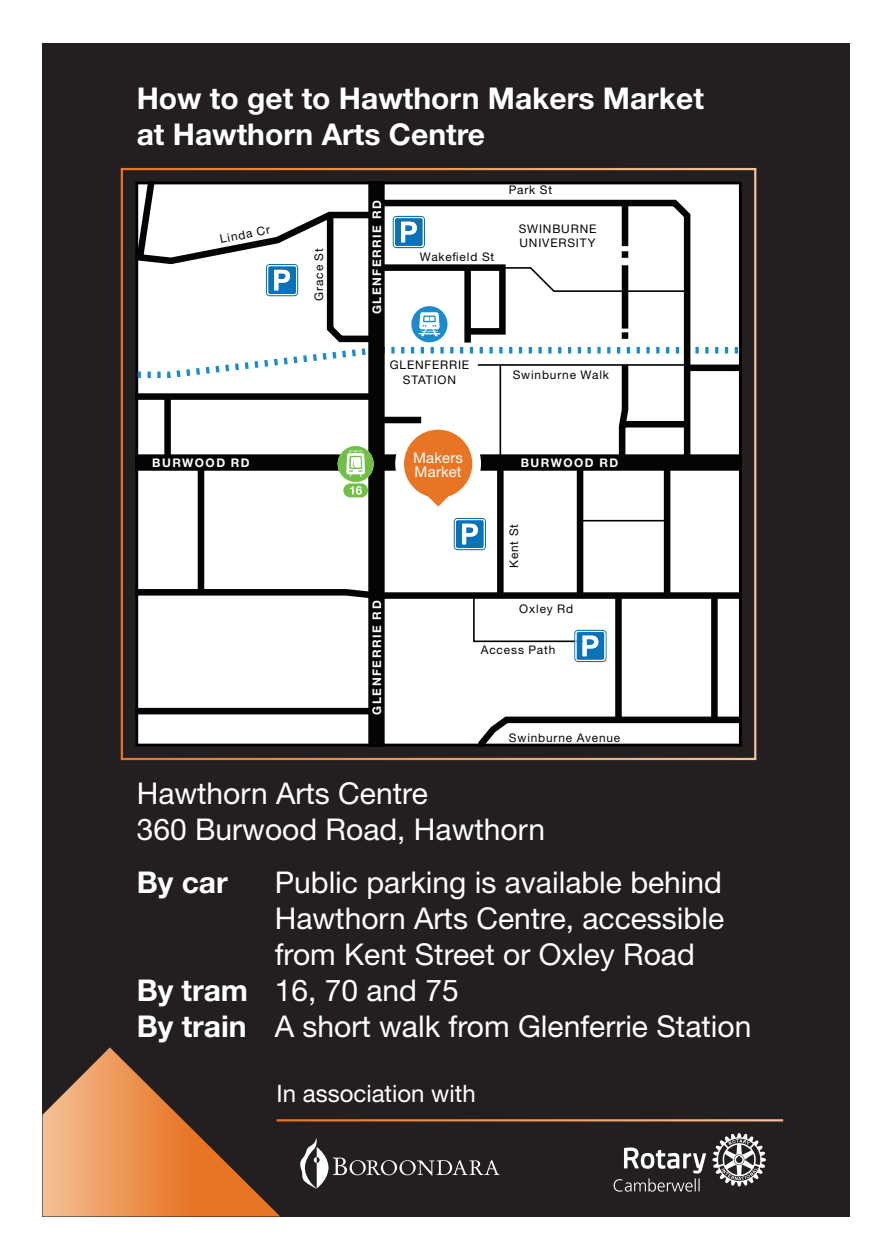
<style>
.page{position:relative;width:893px;height:1259px;background:#fff}
.page>*{position:absolute;margin:0;border:0;box-sizing:border-box;transform-origin:0 0}
.t1{font:30px/36px "Helvetica Neue LT Pro";color:#fff}
.t2{font:700 30px/36px "Helvetica Neue LT Pro";color:#fff}
.t3{font:24px "Helvetica Neue LT Pro";color:#fff}
.t4{font:15px "Helvetica Neue LT Pro";letter-spacing:.015em;color:#fff}
.t5{font:12px/14.4px "Helvetica Neue LT Pro";letter-spacing:.07em;color:#040503;text-align:center}
.t6{font:700 12px "Helvetica Neue LT Pro";letter-spacing:.13em;color:#fff}
</style>
<div class="page">
<div style="left:43px;top:43px;width:807px;height:1173px;background:#231f20"></div>
<svg style="left:300px;top:1138px;width:200px;height:50px"></svg>
<svg style="left:614px;top:1147px;width:92px;height:44px"></svg>
<svg style="left:712px;top:1133px;width:54px;height:53px"></svg>
<hr style="left:277px;top:1119px;width:506px;height:2px;background:#fff">
<div style="left:137px;top:183px;width:603px;height:562px;background:#fff"></div>
<svg style="left:135px;top:182px;width:251px;height:535px"></svg>
<div style="left:368px;top:182px;width:17px;height:564px;background:#040503"></div>
<svg style="left:324px;top:210px;width:418px;height:536px"></svg>
<div style="left:577px;top:465px;width:6px;height:130px;background:#040503"></div>
<div style="left:664px;top:465px;width:6px;height:130px;background:#040503"></div>
<hr style="left:751px;top:465px;width:1px;height:130px;background:#040503">
<svg style="left:373px;top:196px;width:321px;height:110px"></svg>
<svg style="left:497px;top:266px;width:190px;height:27px"></svg>
<div style="left:622px;top:265px;width:6px;height:63px;background:#040503"></div>
<svg style="left:266px;top:264px;width:32px;height:32px"></svg>
<svg style="left:393px;top:216px;width:32px;height:32px"></svg>
<svg style="left:135px;top:518px;width:607px;height:144px"></svg>
<svg style="left:135px;top:306px;width:607px;height:200px"></svg>
<svg style="left:43px;top:1047px;width:237px;height:169px"></svg>
<p class="t2" style="left:137px;top:79px;width:569px">How to get to Hawthorn Makers Market at Hawthorn Arts Centre</p>
<p class="t5" style="left:219px;top:232px;width:52px;rotate:-11deg">Linda C r</p>
<p class="t5" style="left:311px;top:301px;width:54px;rotate:-90deg">Grace St</p>
<p class="t6" style="left:152px;top:455px;width:99px">BURWOOD RD</p>
<p class="t6" style="left:369px;top:314px;width:116px;rotate:-90deg">GLENFERRIE RD</p>
<p class="t5" style="left:420px;top:249px;width:76px">Wakefield St</p>
<p class="t5" style="left:509px;top:182px;width:45px">Park St</p>
<p class="t5" style="left:519px;top:221px;width:79px;text-align:left">SWINBURNE<br>UNIVERSITY</p>
<p class="t5" style="left:390px;top:358px;width:81px">GLENFERRIE<br>STATION</p>
<p class="t5" style="left:513px;top:367px;width:98px">Swinburne Walk</p>
<p class="t6" style="left:369px;top:715px;width:116px;rotate:-90deg">GLENFERRIE RD</p>
<p class="t4" style="left:413px;top:448px;width:51px">Makers</p>
<p class="t6" style="left:521px;top:455px;width:99px">BURWOOD RD</p>
<p class="t4" style="left:415px;top:463px;width:48px">Market</p>
<p class="t5" style="left:506px;top:568px;width:45px;rotate:-90deg">Kent St</p>
<p class="t5" style="left:519px;top:601px;width:55px">Oxley Rd</p>
<p class="t5" style="left:481px;top:642px;width:76px">Access Path</p>
<p class="t5" style="left:509px;top:730px;width:113px">Swinburne Avenue</p>
<p class="t1" style="left:137px;top:774px;width:410px">Hawthorn Arts Centre<br>360 Burwood Road, Hawthorn</p>
<p class="t2" style="left:137px;top:863px;width:93px">By car</p>
<p class="t2" style="left:137px;top:971px;width:113px">By tram<br>By train</p>
<p class="t1" style="left:275px;top:863px;width:478px">Public parking is available behind<br>Hawthorn Arts Centre, accessible from Kent Street or Oxley Road<br>16, 70 and 75<br>A short walk from Glenferrie Station</p>
<p class="t3" style="left:277px;top:1078px;width:201px">In association with</p>
</div>
